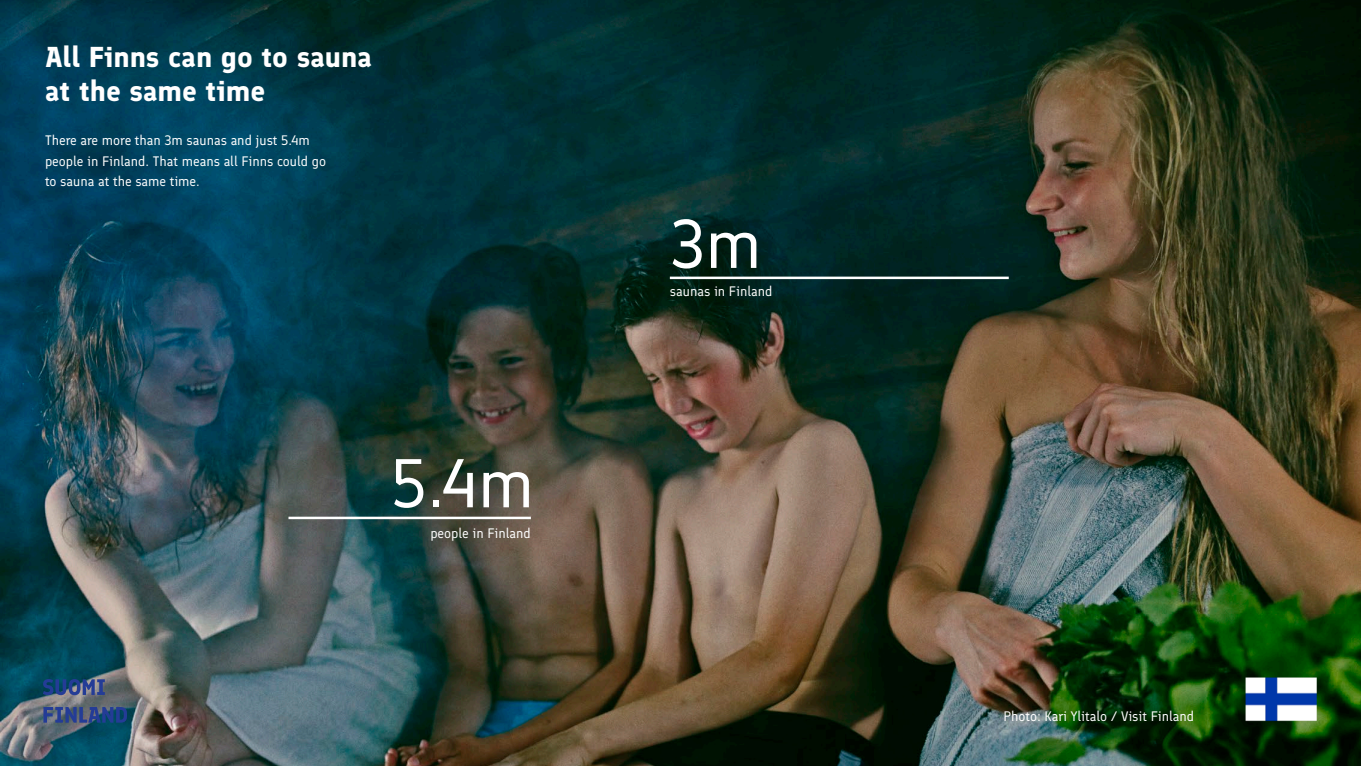
<style>
.page{position:relative;width:1361px;height:766px;background:#fff}
.page>*{position:absolute;margin:0;border:0;box-sizing:border-box;transform-origin:0 0}
.t1{font:68.75px "Finlandica";color:#fff}
.t2{font:700 28.75px/34.5px "Finlandica";color:#fff}
.t3{font:13.75px/20px "Finlandica";color:#fff}
</style>
<div class="page">
<img style="left:0;top:0;width:1361px;height:765px">
<hr style="left:670px;top:276px;width:338px;height:3px;background:#fff">
<hr style="left:288px;top:516px;width:243px;height:3px;background:#fff">
<img style="left:1202px;top:634px;width:157px;height:129px">
<svg style="left:43px;top:706px;width:84px;height:16px"></svg>
<svg style="left:43px;top:678px;width:62px;height:17px"></svg>
<p class="t2" style="left:45px;top:39px;width:328px">All Finns can go to sauna at the same time</p>
<p class="t3" style="left:45px;top:131px;width:282px">There are more than 3m saunas and just 5.4m people in Finland. That means all Finns could go to sauna at the same time.</p>
<p class="t1" style="left:391px;top:442px;width:145px">5.4m</p>
<p class="t3" style="left:430px;top:523px;width:102px">people in Finland</p>
<p class="t1" style="left:670px;top:202px;width:93px">3m</p>
<p class="t3" style="left:670px;top:281px;width:104px">saunas in Finland</p>
<p class="t3" style="left:1003px;top:706px;width:192px">Photo: Kari Ylitalo / Visit Finland</p>
</div>
